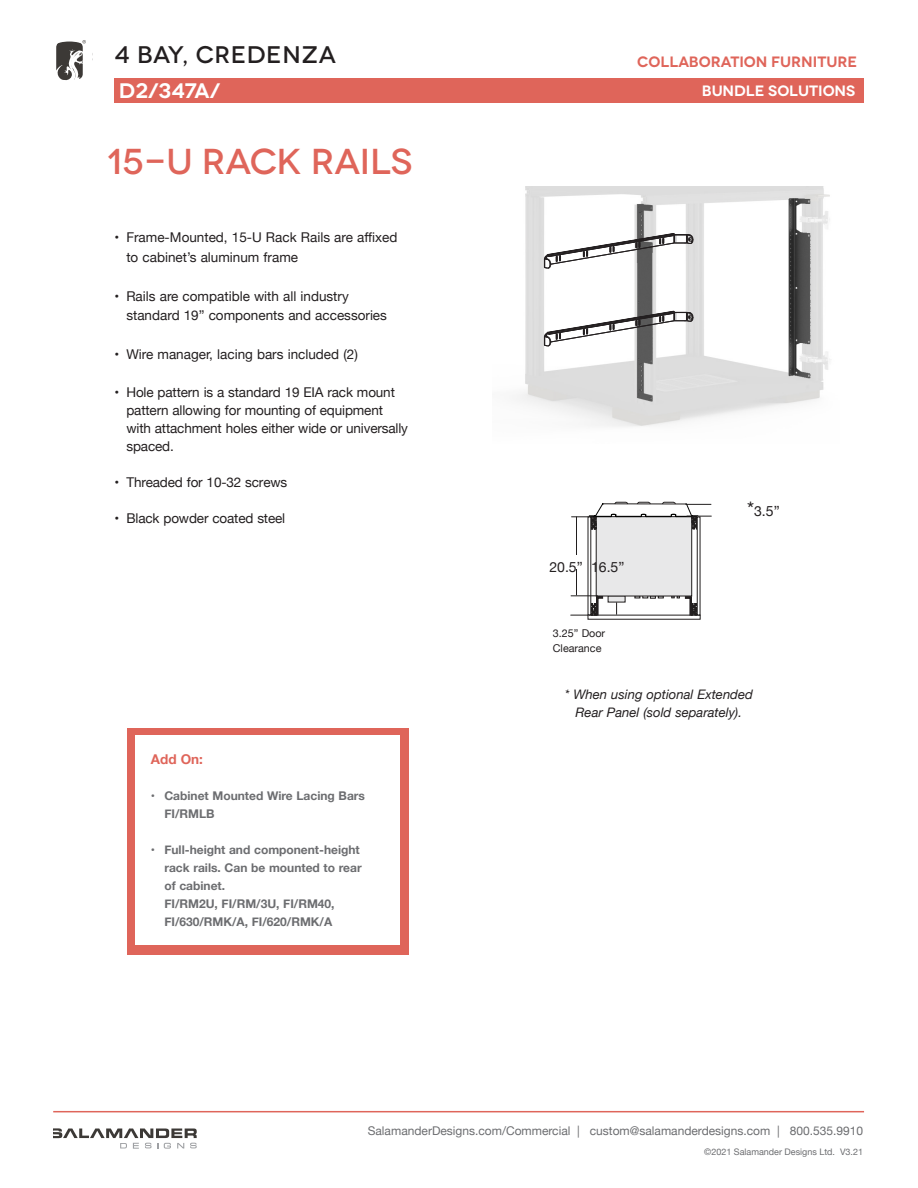
<style>
.page{position:relative;width:918px;height:1188px;background:#fff}
.page>*{position:absolute;margin:0;border:0;box-sizing:border-box;transform-origin:0 0}
.t1{font:500 36px "Novecentowide";color:#df655a}
.t2{font:500 24px "Novecentowide";letter-spacing:.02em;color:#231f20}
.t3{font:600 21px "Novecentowide";letter-spacing:-.005em;color:#fff}
.t4{font:600 15px "Novecentowide";color:#df655a}
.t5{font:600 15px "Novecentowide";color:#fff}
.t6{font:14.1px "Helvetica Neue";color:#231f20}
.Top_Bullets{font:13.5px/18px "Helvetica Neue";letter-spacing:-.01em;color:#231f20}
.Top_Bullets-2{font:700 13.5px "Helvetica Neue";color:#df655a}
.t7{font:italic 13.2px "Helvetica Neue";color:#231f20}
.Top_Bullets-3{font:700 12px/18px "Helvetica Neue";color:#6c6d70}
.t8{font:12px "Helvetica Neue";color:#6c6d70}
.t9{font:10.8px "Helvetica Neue";color:#231f20}
.t10{font:9px "Helvetica Neue";color:#6c6d70}
.s1{font-weight:400}
.s2{font-size:20.1px}
</style>
<div class="page">
<svg style="left:53px;top:1128px;width:144px;height:21px"></svg>
<hr style="left:53px;top:1111px;width:811px;height:1px;background:#df655a">
<div style="left:114px;top:78px;width:750px;height:24px;background:#df655a"></div>
<svg style="left:56px;top:40px;width:30px;height:40px"></svg>
<div style="left:127px;top:728px;width:281px;height:227px;background:#df655a"></div>
<div style="left:135px;top:736px;width:265px;height:209px;background:#fff"></div>
<img style="left:516px;top:186px;width:314px;height:241px">
<svg style="left:544px;top:233px;width:150px;height:36px"></svg>
<svg style="left:544px;top:311px;width:150px;height:36px"></svg>
<hr style="left:576px;top:517px;width:1px;height:78px;background:#211e1e">
<div style="left:608px;top:596px;width:17px;height:6px;background:#e8e8e9"></div>
<svg style="left:635px;top:596px;width:29px;height:3px"></svg>
<div style="left:596px;top:517px;width:96px;height:79px;background:#e8e8e9"></div>
<div style="left:596px;top:516px;width:96px;height:80px;border:1px solid #211e1e"></div>
<div style="left:571px;top:555px;width:10px;height:14px;background:#fff"></div>
<div style="left:697px;top:517px;width:3px;height:98px;border:1px solid #211e1e"></div>
<svg style="left:572px;top:502px;width:139px;height:28px"></svg>
<svg style="left:571px;top:595px;width:33px;height:21px"></svg>
<svg style="left:671px;top:595px;width:27px;height:21px"></svg>
<p class="t2" style="left:114px;top:40px;width:223px">4 BAY, CREDENZA</p>
<p class="t4" style="left:637px;top:52px;width:221px">COLLABORATION FURNITURE</p>
<p class="t3" style="left:119px;top:78px;width:103px">D2/347A/</p>
<p class="t5" style="left:702px;top:81px;width:155px">BUNDLE SOLUTIONS</p>
<p class="t1" style="left:107px;top:139px;width:307px">15-U RACK RAILS</p>
<p class="Top_Bullets" style="left:114px;top:229px;width:284px">• Frame-Mounted, 15-U Rack Rails are affixed</p>
<p class="Top_Bullets" style="left:126px;top:249px;width:173px">to cabinet’s aluminum frame</p>
<p class="Top_Bullets" style="left:114px;top:288px;width:236px">• Rails are compatible with all industry</p>
<p class="Top_Bullets" style="left:126px;top:307px;width:262px">standard 19” components and accessories</p>
<p class="Top_Bullets" style="left:114px;top:346px;width:245px">• Wire manager, lacing bars included (2)</p>
<p class="Top_Bullets" style="left:126px;top:384px;width:283px;text-indent:-12px">• Hole pattern is a standard 19 EIA rack mount pattern allowing for mounting of equipment with attachment holes either wide or universally spaced.</p>
<p class="Top_Bullets" style="left:114px;top:474px;width:174px">• Threaded for 10-32 screws</p>
<p class="Top_Bullets" style="left:114px;top:510px;width:172px">• Black powder coated steel</p>
<p class="Top_Bullets-2" style="left:151px;top:748px;width:54px">Add On:</p>
<p class="Top_Bullets-3" style="left:151px;top:787px;width:216px"><span class="s1">•</span> Cabinet Mounted Wire Lacing Bars</p>
<p class="Top_Bullets-3" style="left:164px;top:805px;width:52px">FI/RMLB</p>
<p class="Top_Bullets-3" style="left:164px;top:841px;width:199px;text-indent:-14px">• Full-height and component-height rack rails. Can be mounted to rear of cabinet.</p>
<p class="Top_Bullets-3" style="left:164px;top:895px;width:172px">FI/RM2U, FI/RM/3U, FI/RM40,<br>FI/630/RMK/A, FI/620/RMK/A</p>
<p class="t6" style="left:549px;top:557px;width:35px">20.5”</p>
<p class="t6" style="left:591px;top:557px;width:35px">16.5”</p>
<p class="t9" style="left:553px;top:626px;width:54px">3.25” Door</p>
<p class="t9" style="left:553px;top:640px;width:50px">Clearance</p>
<p class="t6" style="left:747px;top:501px;width:34px"><span class="s2">*</span>3.5”</p>
<p class="t7" style="left:565px;top:685px;width:190px">* When using optional Extended</p>
<p class="t7" style="left:576px;top:703px;width:168px">Rear Panel (sold separately).</p>
<p class="t8" style="left:368px;top:1123px;width:497px">SalamanderDesigns.com/Commercial | custom@salamanderdesigns.com | 800.535.9910</p>
<p class="t10" style="left:704px;top:1145px;width:160px">©2021 Salamander Designs Ltd. V3.21</p>
</div>
